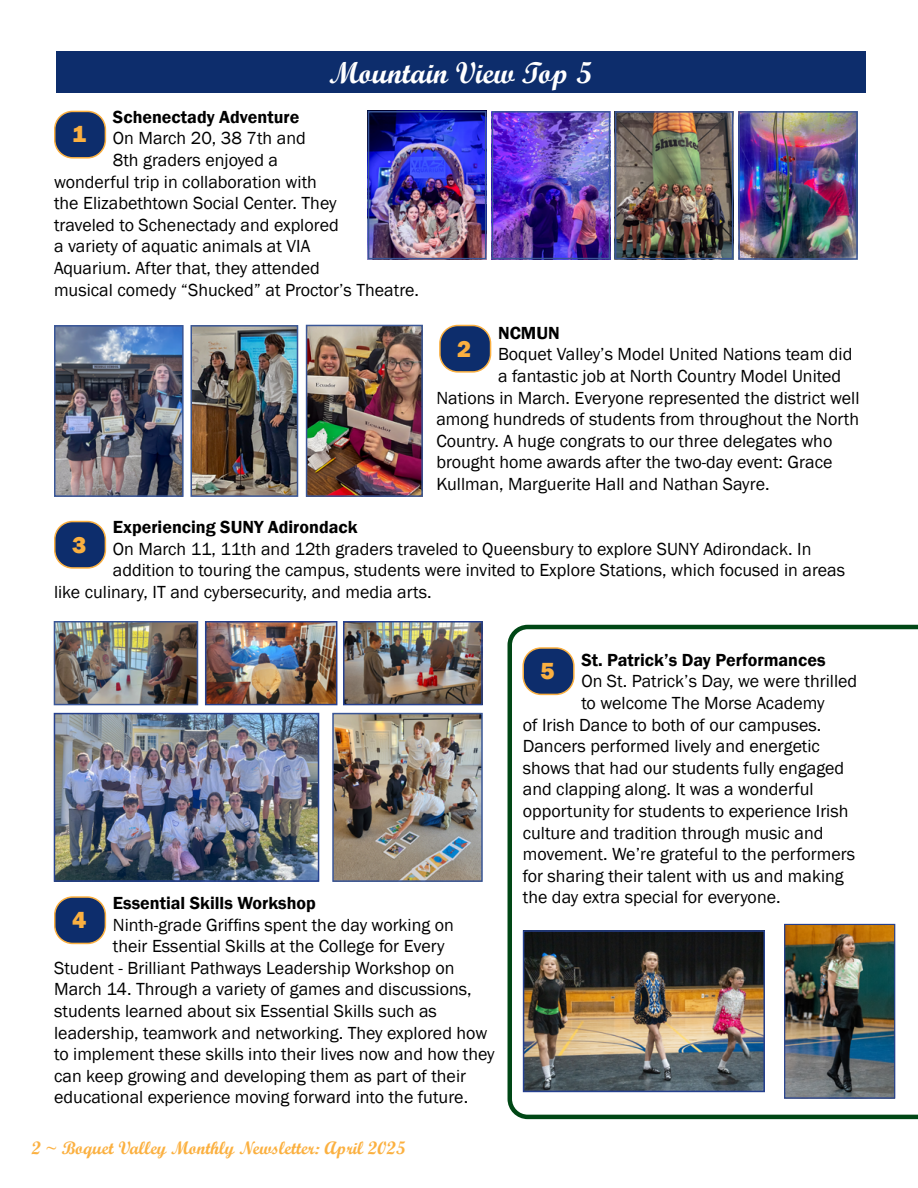
<style>
.page{position:relative;width:918px;height:1188px;background:#fff}
.page>*{position:absolute;margin:0;border:0;box-sizing:border-box;transform-origin:0 0}
.t1{font:30px "Script MT Bold";color:#fff}
.t2{font:800 24px "Franklin Gothic";color:#fbb040}
.t3{font:18px "Franklin Gothic";color:#000}
.t4{font:600 18px "Franklin Gothic";color:#000}
.t5{font:18px "Script MT Bold";color:#fbb040}
</style>
<div class="page">
<svg style="left:508px;top:625px;width:410px;height:494px"></svg>
<div style="left:56px;top:51px;width:810px;height:42px;background:#0d2d6c"></div>
<div style="left:55px;top:111px;width:50px;height:47px;background:#0d2d6c;border-radius:18px"></div>
<div style="left:54px;top:111px;width:52px;height:48px;border:2px solid #fbb040;border-radius:18px"></div>
<div style="left:55px;top:522px;width:50px;height:46px;background:#0d2d6c;border-radius:18px"></div>
<div style="left:54px;top:521px;width:52px;height:48px;border:2px solid #fbb040;border-radius:18px"></div>
<div style="left:55px;top:897px;width:50px;height:46px;background:#0d2d6c;border-radius:18px"></div>
<div style="left:54px;top:896px;width:52px;height:48px;border:2px solid #fbb040;border-radius:18px"></div>
<div style="left:523px;top:648px;width:51px;height:46px;background:#0d2d6c;border-radius:18px"></div>
<div style="left:522px;top:647px;width:53px;height:48px;border:2px solid #fbb040;border-radius:18px"></div>
<div style="left:440px;top:325px;width:51px;height:47px;background:#0d2d6c;border-radius:18px"></div>
<div style="left:439px;top:325px;width:52px;height:48px;border:2px solid #fbb040;border-radius:18px"></div>
<img style="left:618px;top:114px;width:112px;height:142px">
<div style="left:615px;top:111px;width:118px;height:148px;border:2px solid #395697"></div>
<img style="left:309px;top:328px;width:111px;height:166px">
<div style="left:306px;top:325px;width:117px;height:172px;border:2px solid #395697"></div>
<img style="left:193px;top:328px;width:102px;height:166px">
<div style="left:190px;top:325px;width:108px;height:172px;border:2px solid #395696"></div>
<img style="left:57px;top:328px;width:124px;height:166px">
<div style="left:54px;top:325px;width:130px;height:172px;border:2px solid #395697"></div>
<img style="left:786px;top:926px;width:107px;height:171px">
<div style="left:784px;top:924px;width:111px;height:175px;border:1px solid #25408f"></div>
<img style="left:57px;top:624px;width:138px;height:78px">
<div style="left:54px;top:621px;width:144px;height:84px;border:2px solid #395697"></div>
<img style="left:741px;top:114px;width:114px;height:143px">
<div style="left:738px;top:111px;width:120px;height:149px;border:2px solid #395697"></div>
<img style="left:495px;top:114px;width:112px;height:142px">
<div style="left:492px;top:111px;width:118px;height:148px;border:2px solid #395697"></div>
<img style="left:371px;top:114px;width:112px;height:142px">
<div style="left:368px;top:111px;width:118px;height:148px;border:2px solid #395697"></div>
<img style="left:335px;top:716px;width:145px;height:163px">
<div style="left:332px;top:713px;width:151px;height:169px;border:2px solid #395697"></div>
<img style="left:346px;top:624px;width:134px;height:78px">
<div style="left:343px;top:621px;width:140px;height:84px;border:2px solid #25408f"></div>
<img style="left:208px;top:624px;width:126px;height:78px">
<div style="left:205px;top:621px;width:132px;height:84px;border:2px solid #25408f"></div>
<img style="left:57px;top:716px;width:259px;height:163px">
<div style="left:54px;top:713px;width:265px;height:169px;border:2px solid #25408f"></div>
<img style="left:526px;top:933px;width:236px;height:156px">
<div style="left:523px;top:930px;width:242px;height:162px;border:2px solid #25408f"></div>
<h1 class="t1" style="left:329px;top:54px;width:264px">Mountain View Top 5</h1>
<p class="t4" style="left:113px;top:106px;width:188px">Schenectady Adventure</p>
<p class="t3" style="left:113px;top:127px;width:194px">On March 20, 38 7th and</p>
<p class="t3" style="left:113px;top:149px;width:167px">8th graders enjoyed a</p>
<p class="t3" style="left:54px;top:170px;width:264px">wonderful trip in collaboration with</p>
<p class="t3" style="left:54px;top:192px;width:284px">the Elizabethtown Social Center. They</p>
<p class="t3" style="left:54px;top:214px;width:286px">traveled to Schenectady and explored</p>
<p class="t3" style="left:54px;top:235px;width:258px">a variety of aquatic animals at VIA</p>
<p class="t3" style="left:54px;top:257px;width:268px">Aquarium. After that, they attended</p>
<p class="t3" style="left:54px;top:278px;width:367px">musical comedy “Shucked” at Proctor’s Theatre.</p>
<h2 class="t2" style="left:72px;top:119px;width:16px">1</h2>
<p class="t4" style="left:498px;top:322px;width:63px">NCMUN</p>
<p class="t3" style="left:498px;top:343px;width:356px">Boquet Valley’s Model United Nations team did</p>
<p class="t3" style="left:498px;top:365px;width:345px">a fantastic job at North Country Model United</p>
<p class="t3" style="left:436px;top:386px;width:425px">Nations in March. Everyone represented the district well</p>
<p class="t3" style="left:436px;top:408px;width:424px">among hundreds of students from throughout the North</p>
<p class="t3" style="left:436px;top:430px;width:398px">Country. A huge congrats to our three delegates who</p>
<p class="t3" style="left:436px;top:451px;width:398px">brought home awards after the two-day event: Grace</p>
<p class="t3" style="left:436px;top:473px;width:335px">Kullman, Marguerite Hall and Nathan Sayre.</p>
<h2 class="t2" style="left:457px;top:333px;width:16px">2</h2>
<p class="t4" style="left:113px;top:516px;width:246px">Experiencing SUNY Adirondack</p>
<p class="t3" style="left:113px;top:538px;width:700px">On March 11, 11th and 12th graders traveled to Queensbury to explore SUNY Adirondack. In</p>
<p class="t3" style="left:113px;top:559px;width:734px">addition to touring the campus, students were invited to Explore Stations, which focused in areas</p>
<p class="t3" style="left:54px;top:581px;width:379px">like culinary, IT and cybersecurity, and media arts.</p>
<h2 class="t2" style="left:72px;top:529px;width:16px">3</h2>
<p class="t4" style="left:113px;top:892px;width:204px">Essential Skills Workshop</p>
<p class="t3" style="left:113px;top:913px;width:343px">Ninth-grade Griffins spent the day working on</p>
<p class="t3" style="left:113px;top:935px;width:333px">their Essential Skills at the College for Every</p>
<p class="t3" style="left:54px;top:957px;width:402px">Student - Brilliant Pathways Leadership Workshop on</p>
<p class="t3" style="left:54px;top:978px;width:419px">March 14. Through a variety of games and discussions,</p>
<p class="t3" style="left:54px;top:1000px;width:384px">students learned about six Essential Skills such as</p>
<p class="t3" style="left:54px;top:1021px;width:435px">leadership, teamwork and networking. They explored how</p>
<p class="t3" style="left:54px;top:1043px;width:442px">to implement these skills into their lives now and how they</p>
<p class="t3" style="left:54px;top:1065px;width:413px">can keep growing and developing them as part of their</p>
<p class="t3" style="left:54px;top:1086px;width:416px">educational experience moving forward into the future.</p>
<h2 class="t2" style="left:72px;top:905px;width:16px">4</h2>
<p class="t5" style="left:32px;top:1137px;width:375px">2 ~ Boquet Valley Monthly Newsletter: April 2025</p>
<p class="t4" style="left:581px;top:649px;width:246px">St. Patrick’s Day Performances</p>
<p class="t3" style="left:581px;top:670px;width:277px">On St. Patrick’s Day, we were thrilled</p>
<p class="t3" style="left:581px;top:692px;width:245px">to welcome The Morse Academy</p>
<p class="t3" style="left:523px;top:713px;width:300px">of Irish Dance to both of our campuses.</p>
<p class="t3" style="left:523px;top:735px;width:299px">Dancers performed lively and energetic</p>
<p class="t3" style="left:523px;top:757px;width:323px">shows that had our students fully engaged</p>
<p class="t3" style="left:523px;top:778px;width:292px">and clapping along. It was a wonderful</p>
<p class="t3" style="left:523px;top:800px;width:327px">opportunity for students to experience Irish</p>
<p class="t3" style="left:523px;top:821px;width:302px">culture and tradition through music and</p>
<p class="t3" style="left:523px;top:843px;width:334px">movement. We’re grateful to the performers</p>
<p class="t3" style="left:523px;top:865px;width:322px">for sharing their talent with us and making</p>
<p class="t3" style="left:523px;top:886px;width:259px">the day extra special for everyone.</p>
<h2 class="t2" style="left:540px;top:655px;width:16px">5</h2>
</div>
